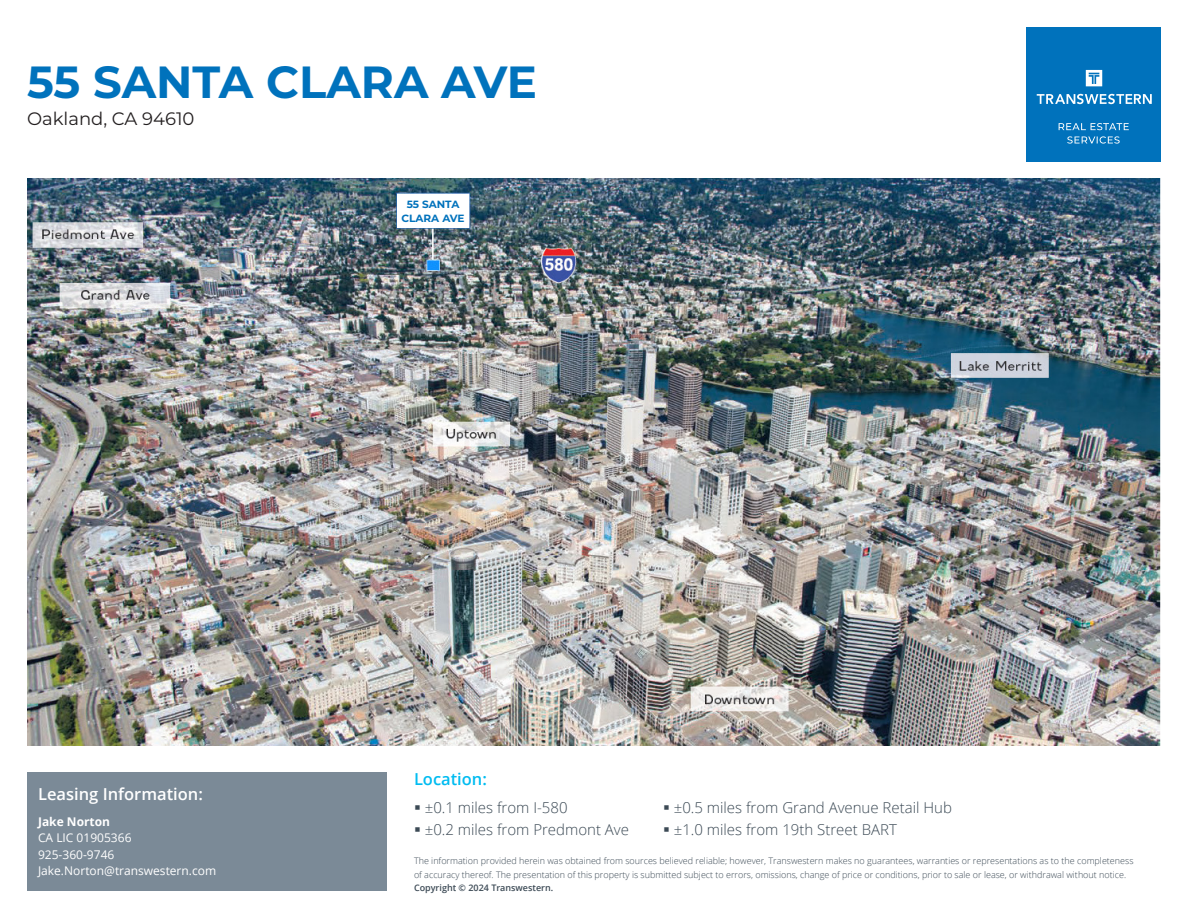
<style>
.page{position:relative;width:1188px;height:918px;background:#fff}
.page>*{position:absolute;margin:0;border:0;box-sizing:border-box;transform-origin:0 0}
.t1{font:700 45px "Montserrat";color:#0072bc}
.t2{font:18px "Montserrat";color:#231f20}
.t3{font:600 16.5px "Open Sans";color:#fff}
.t4{font:600 16.5px "Open Sans";color:#00bcf1}
.t5{font:300 15px "Open Sans";color:#3c4a55}
.t6{font:12px/16.5px "Open Sans";color:#fff}
.t7{font:700 12px "Open Sans";color:#fff}
.H1{font:700 10.5px/13.5px "Montserrat";color:#0072bc;text-align:center}
.t8{font:300 9px/13.5px "Open Sans";color:#3c4a55}
.t9{font:600 9px "Open Sans";color:#3c4a55}
</style>
<div class="page">
<div style="left:1026px;top:27px;width:135px;height:135px;background:#0072bc"></div>
<svg style="left:1067px;top:136px;width:53px;height:8px"></svg>
<svg style="left:1059px;top:123px;width:70px;height:7px"></svg>
<svg style="left:1037px;top:94px;width:115px;height:10px"></svg>
<svg style="left:1086px;top:70px;width:16px;height:16px"></svg>
<div style="left:27px;top:772px;width:360px;height:119px;background:#7b8a97"></div>
<img style="left:27px;top:178px;width:1134px;height:567px">
<div style="left:397px;top:194px;width:72px;height:34px;background:#fff"></div>
<h1 class="t1" style="left:27px;top:49px;width:512px">55 SANTA CLARA AVE</h1>
<h2 class="t2" style="left:27px;top:107px;width:169px">Oakland, CA 94610</h2>
<p class="H1" style="left:401px;top:197px;width:65px">55 SANTA<br>CLARA AVE</p>
<h3 class="t3" style="left:38px;top:783px;width:166px">Leasing Information:</h3>
<h3 class="t7" style="left:38px;top:813px;width:74px">Jake Norton</h3>
<h3 class="t6" style="left:38px;top:829px;width:180px">CA LIC 01905366<br>925-360-9746<br>Jake.Norton@transwestern.com</h3>
<h3 class="t4" style="left:414px;top:768px;width:74px">Location:</h3>
<p class="t5" style="left:425px;top:797px;width:144px">±0.1 miles from I-580</p>
<p class="t5" style="left:425px;top:820px;width:206px">±0.2 miles from Predmont Ave</p>
<p class="t5" style="left:674px;top:797px;width:280px">±0.5 miles from Grand Avenue Retail Hub</p>
<p class="t5" style="left:674px;top:820px;width:225px">±1.0 miles from 19th Street BART</p>
<p class="t8" style="left:414px;top:854px;width:721px">The information provided herein was obtained from sources believed reliable; however, Transwestern makes no guarantees, warranties or representations as to the completeness of accuracy thereof. The presentation of this property is submitted subject to errors, omissions, change of price or conditions, prior to sale or lease, or withdrawal without notice.</p>
<p class="t9" style="left:414px;top:882px;width:141px">Copyright © 2024 Transwestern.</p>
</div>
